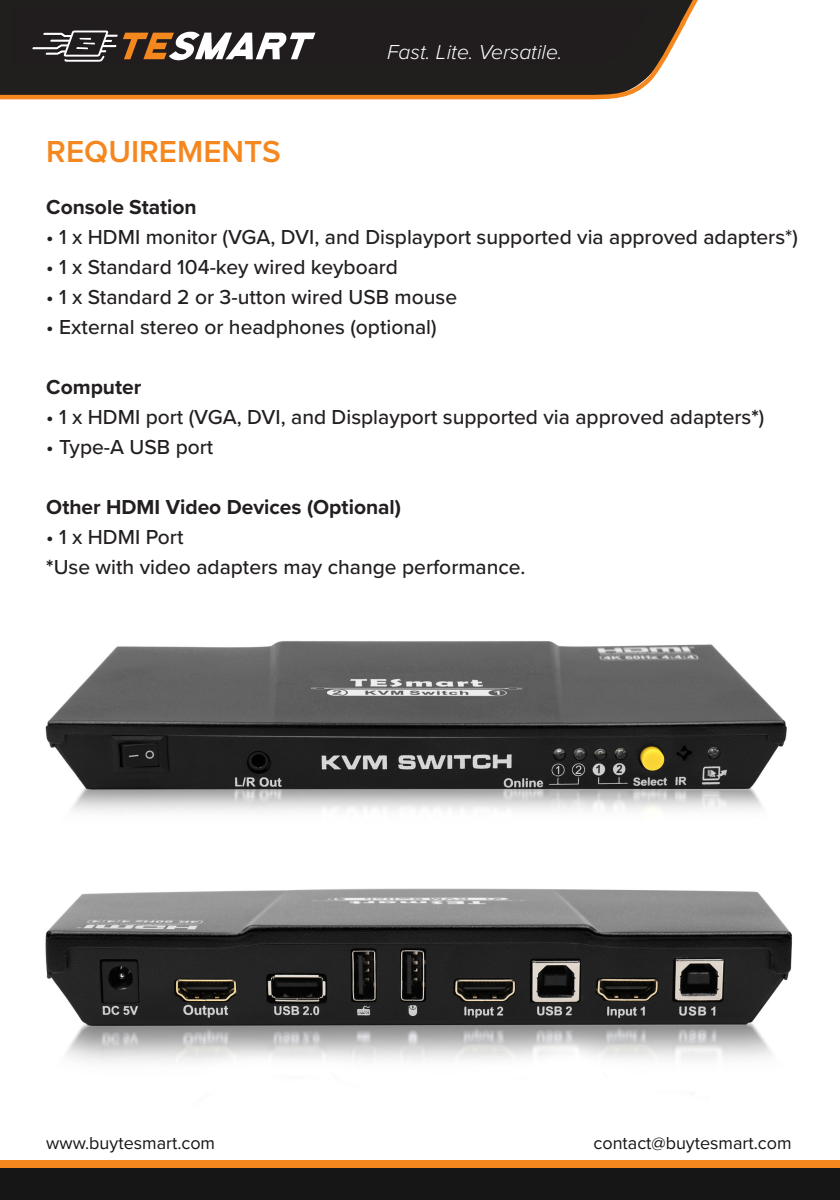
<style>
.page{position:relative;width:840px;height:1200px;background:#fff}
.page>*{position:absolute;margin:0;border:0;box-sizing:border-box;transform-origin:0 0}
.t1{font:600 31.5px "Proxima Nova";color:#f5871f}
.t2{font:500 21px/30px "Proxima Nova";color:#231f20}
.t3{font:700 21px "Proxima Nova";color:#231f20}
.t4{font:italic 300 21px "Proxima Nova";color:#fff}
.t5{font:18px "Proxima Nova";color:#161616}
.s1{font-weight:700}
</style>
<div class="page">
<img style="left:45px;top:641px;width:748px;height:421px">
<div style="left:0;top:0;width:635px;height:17px;background:#211d1e"></div>
<svg style="left:0;top:17px;width:675px;height:83px;background:#372c25"></svg>
<svg style="left:635px;top:0;width:63px;height:43px"></svg>
<div style="left:0;top:1167px;width:840px;height:33px;background:#161616"></div>
<div style="left:0;top:1160px;width:840px;height:7px;background:#f5871f"></div>
<svg style="left:31px;top:30px;width:284px;height:33px"></svg>
<h1 class="t1" style="left:46px;top:128px;width:236px">REQUIREMENTS</h1>
<p class="t4" style="left:387px;top:37px;width:177px">Fast. Lite. Versatile.</p>
<p class="t3" style="left:46px;top:192px;width:152px">Console Station</p>
<p class="t2" style="left:46px;top:221px;width:753px">• 1 x HDMI monitor (VGA, DVI, and Displayport supported via approved adapters*)</p>
<p class="t2" style="left:46px;top:251px;width:353px">• 1 x Standard 104-key wired keyboard</p>
<p class="t2" style="left:46px;top:281px;width:412px">• 1 x Standard 2 or 3-utton wired USB mouse</p>
<p class="t2" style="left:46px;top:311px;width:392px">• External stereo or headphones (optional)</p>
<p class="t3" style="left:46px;top:372px;width:97px">Computer</p>
<p class="t2" style="left:46px;top:401px;width:719px">• 1 x HDMI port (VGA, DVI, and Displayport supported via approved adapters<span class="s1">*</span>)</p>
<p class="t2" style="left:46px;top:431px;width:169px">• Type-A USB port</p>
<p class="t3" style="left:46px;top:492px;width:356px">Other HDMI Video Devices (Optional)</p>
<p class="t2" style="left:46px;top:521px;width:481px">• 1 x HDMI Port<br><span class="s1">*</span>Use with video adapters may change performance.</p>
<p class="t5" style="left:46px;top:1130px;width:170px">www.buytesmart.com</p>
<p class="t5" style="left:594px;top:1130px;width:200px">contact@buytesmart.com</p>
</div>
